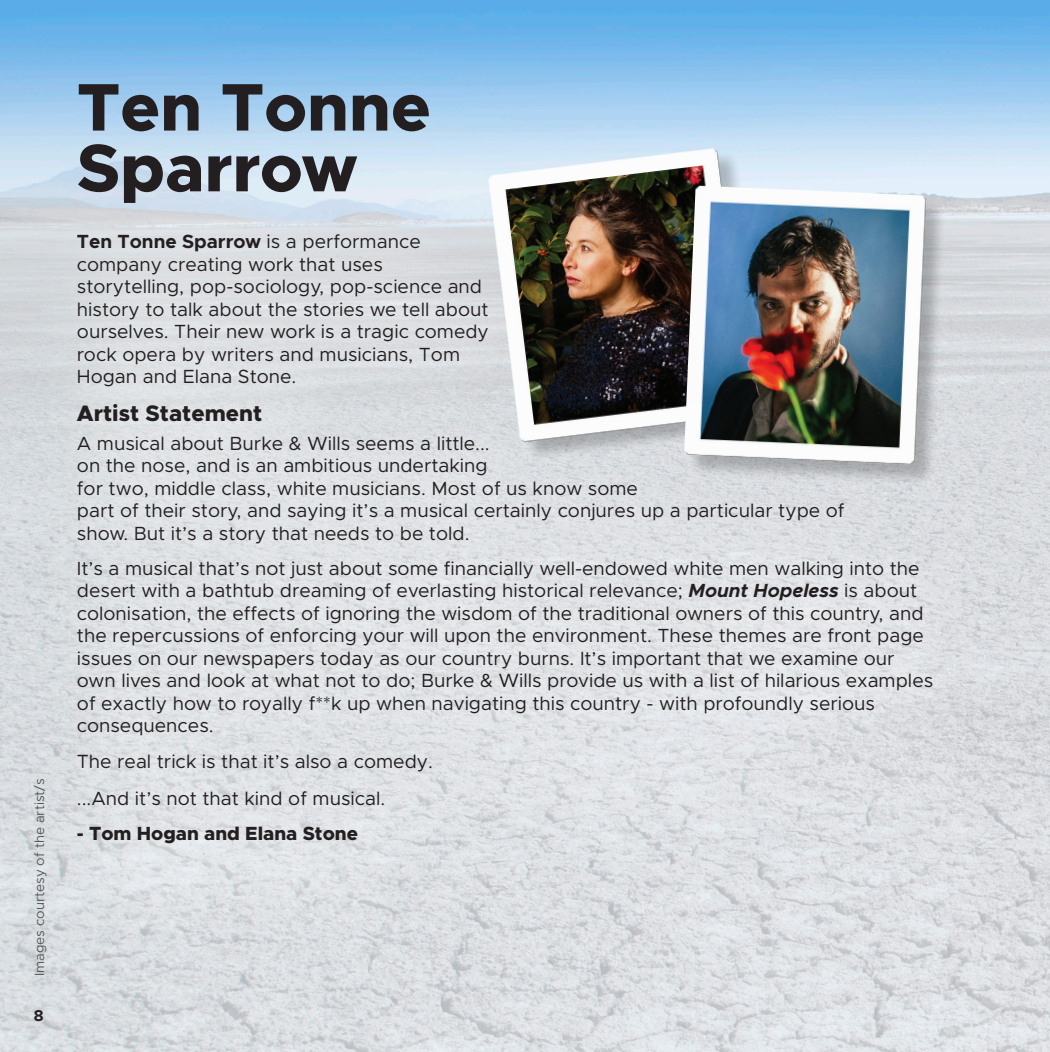
<style>
.page{position:relative;width:1050px;height:1052px;background:#fff}
.page>*{position:absolute;margin:0;border:0;box-sizing:border-box;transform-origin:0 0}
.artist{font:800 67.5px/60.8px "Metropolis";color:#231f20}
.met_subhead{font:800 22.5px "Metropolis";color:#231f20}
.met_body{font:19.12px/22.5px "Metropolis";color:#231f20}
.met_body-2{font:800 19.12px "Metropolis";color:#231f20}
.t1{font:700 15.75px "Metropolis";color:#231f20}
.images_by{font:13.5px "Metropolis";color:#57585a}
.s1{font-weight:700}
.s2{font-weight:700;font-style:italic}
</style>
<div class="page">
<img style="left:0;top:0;width:1049px;height:1052px">
<div style="left:6px;top:161px;width:1007px;height:798px;background:#fff;opacity:.75"></div>
<img style="left:477px;top:133px;width:321px;height:333px">
<img style="left:673px;top:176px;width:299px;height:323px">
<p class="images_by" style="left:31px;top:976px;width:199px;rotate:-90deg">Images courtesy of the artist/s</p>
<p class="t1" style="left:34px;top:1005px;width:11px">8</p>
<p class="artist" style="left:77px;top:77px;width:355px">Ten Tonne<br>Sparrow</p>
<p class="met_body" style="left:77px;top:230px;width:413px"><span class="s1">Ten Tonne Sparrow</span> is a performance company creating work that uses storytelling, pop-sociology, pop-science and history to talk about the stories we tell about ourselves. Their new work is a tragic comedy rock opera by writers and musicians, Tom Hogan and Elana Stone.</p>
<p class="met_subhead" style="left:77px;top:399px;width:187px">Artist Statement</p>
<p class="met_body" style="left:77px;top:432px;width:769px">A musical about Burke &amp; Wills seems a little...<br>on the nose, and is an ambitious undertaking<br>for two, middle class, white musicians. Most of us know some<br>part of their story, and saying it’s a musical certainly conjures up a particular type of show. But it’s a story that needs to be told.</p>
<p class="met_body" style="left:77px;top:557px;width:857px">It’s a musical that’s not just about some financially well-endowed white men walking into the desert with a bathtub dreaming of everlasting historical relevance; <span class="s2">Mount Hopeless</span> is about colonisation, the effects of ignoring the wisdom of the traditional owners of this country, and the repercussions of enforcing your will upon the environment. These themes are front page issues on our newspapers today as our country burns. It’s important that we examine our own lives and look at what not to do; Burke &amp; Wills provide us with a list of hilarious examples of exactly how to royally f**k up when navigating this country - with profoundly serious consequences.</p>
<p class="met_body" style="left:77px;top:750px;width:357px">The real trick is that it’s also a comedy.</p>
<p class="met_body" style="left:77px;top:787px;width:310px">...And it’s not that kind of musical.</p>
<p class="met_body-2" style="left:77px;top:822px;width:283px">- Tom Hogan and Elana Stone</p>
</div>
